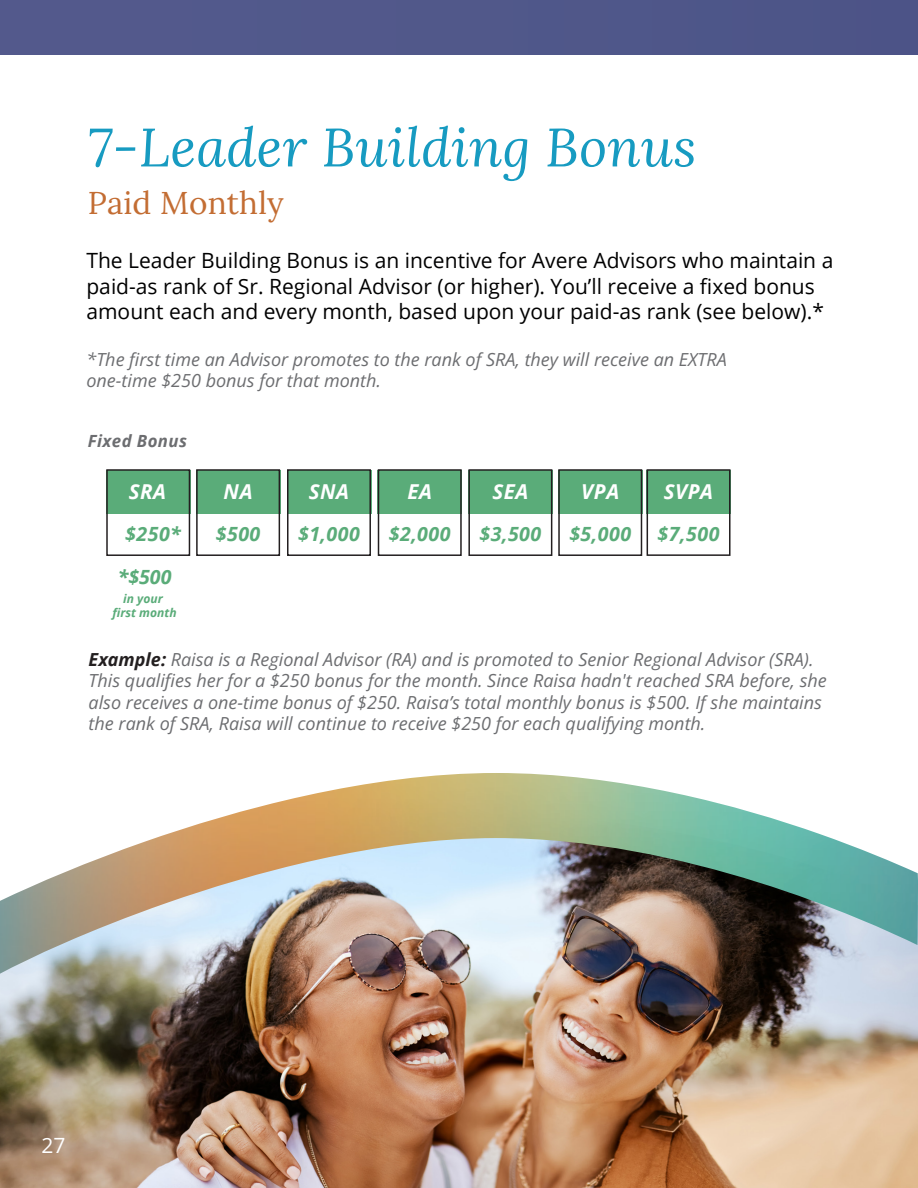
<style>
.page{position:relative;width:918px;height:1188px;background:#fff}
.page>*{position:absolute;margin:0;border:0;box-sizing:border-box;transform-origin:0 0}
.t1{font:italic 54px "Lora";letter-spacing:.005em;color:#179bc1}
.t2{font:31.5px "Lora";letter-spacing:.005em;color:#c36d33}
.t3{font:21px/25.2px "Open Sans";color:#000001}
.t4{font:21px "Open Sans";color:#fff}
.t5{font:italic 700 20.55px "Open Sans";letter-spacing:.025em;color:#fff}
.t6{font:italic 700 19.65px/42.8px "Open Sans";letter-spacing:.025em;color:#5aac79;text-align:center}
.t7{font:italic 18px/21.6px "Open Sans";color:#6c6d70}
.t8{font:italic 700 16.8px "Open Sans";letter-spacing:.025em;color:#6c6d70}
.t9{font:italic 700 12px/13.5px "Open Sans";color:#5aac79;text-align:center}
.s1{font-weight:700;color:#231f20}
</style>
<div class="page">
<img style="left:0;top:974px;width:918px;height:214px">
<div style="left:106px;top:470px;width:84px;height:43px;background:#5aac79"></div>
<div style="left:196px;top:470px;width:84px;height:43px;background:#5aac79"></div>
<div style="left:287px;top:470px;width:84px;height:43px;background:#5aac79"></div>
<div style="left:378px;top:470px;width:84px;height:43px;background:#5aac79"></div>
<div style="left:468px;top:470px;width:85px;height:43px;background:#5aac79"></div>
<div style="left:558px;top:470px;width:84px;height:43px;background:#5aac79"></div>
<div style="left:647px;top:470px;width:84px;height:43px;background:#5aac79"></div>
<div style="left:0;top:0;width:918px;height:55px;background:#51588a"></div>
<div style="left:196px;top:469px;width:84px;height:87px;border:2px solid #231f20"></div>
<div style="left:287px;top:469px;width:84px;height:87px;border:2px solid #231f20"></div>
<div style="left:378px;top:469px;width:84px;height:87px;border:2px solid #231f20"></div>
<div style="left:468px;top:469px;width:84px;height:87px;border:2px solid #231f20"></div>
<div style="left:558px;top:469px;width:84px;height:87px;border:2px solid #231f20"></div>
<div style="left:647px;top:469px;width:84px;height:87px;border:2px solid #231f20"></div>
<div style="left:106px;top:469px;width:84px;height:87px;border:2px solid #231f20"></div>
<img style="left:0;top:773px;width:918px;height:201px">
<h1 class="t1" style="left:88px;top:110px;width:610px">7-Leader Building Bonus</h1>
<h2 class="t2" style="left:88px;top:179px;width:197px">Paid Monthly</h2>
<p class="t3" style="left:86px;top:248px;width:748px">The Leader Building Bonus is an incentive for Avere Advisors who maintain a paid-as rank of Sr. Regional Advisor (or higher). You’ll receive a fixed bonus amount each and every month, based upon your paid-as rank (see below).*</p>
<p class="t7" style="left:86px;top:348px;width:642px">*The first time an Advisor promotes to the rank of SRA, they will receive an EXTRA one-time $250 bonus for that month.</p>
<p class="t8" style="left:88px;top:429px;width:101px">Fixed Bonus</p>
<p class="t5" style="left:129px;top:477px;width:39px">SRA</p>
<p class="t6" style="left:118px;top:512px;width:65px">$250* *$500</p>
<p class="t9" style="left:113px;top:592px;width:65px">in your first month</p>
<p class="t5" style="left:224px;top:477px;width:30px">NA</p>
<p class="t6" style="left:216px;top:512px;width:46px">$500</p>
<p class="t5" style="left:309px;top:477px;width:42px">SNA</p>
<p class="t6" style="left:298px;top:512px;width:63px">$1,000</p>
<p class="t5" style="left:407px;top:477px;width:26px">EA</p>
<p class="t6" style="left:389px;top:512px;width:63px">$2,000</p>
<p class="t5" style="left:492px;top:477px;width:37px">SEA</p>
<p class="t6" style="left:480px;top:512px;width:63px">$3,500</p>
<p class="t5" style="left:581px;top:477px;width:39px">VPA</p>
<p class="t6" style="left:569px;top:512px;width:63px">$5,000</p>
<p class="t5" style="left:664px;top:477px;width:51px">SVPA</p>
<p class="t6" style="left:658px;top:512px;width:63px">$7,500</p>
<p class="t7" style="left:89px;top:648px;width:740px"><span class="s1">Example:</span> Raisa is a Regional Advisor (RA) and is promoted to Senior Regional Advisor (SRA).<br>This qualifies her for a $250 bonus for the month. Since Raisa hadn't reached SRA before, she also receives a one-time bonus of $250. Raisa’s total monthly bonus is $500. If she maintains the rank of SRA, Raisa will continue to receive $250 for each qualifying month.</p>
<p class="t4" style="left:42px;top:1131px;width:26px">27</p>
</div>
